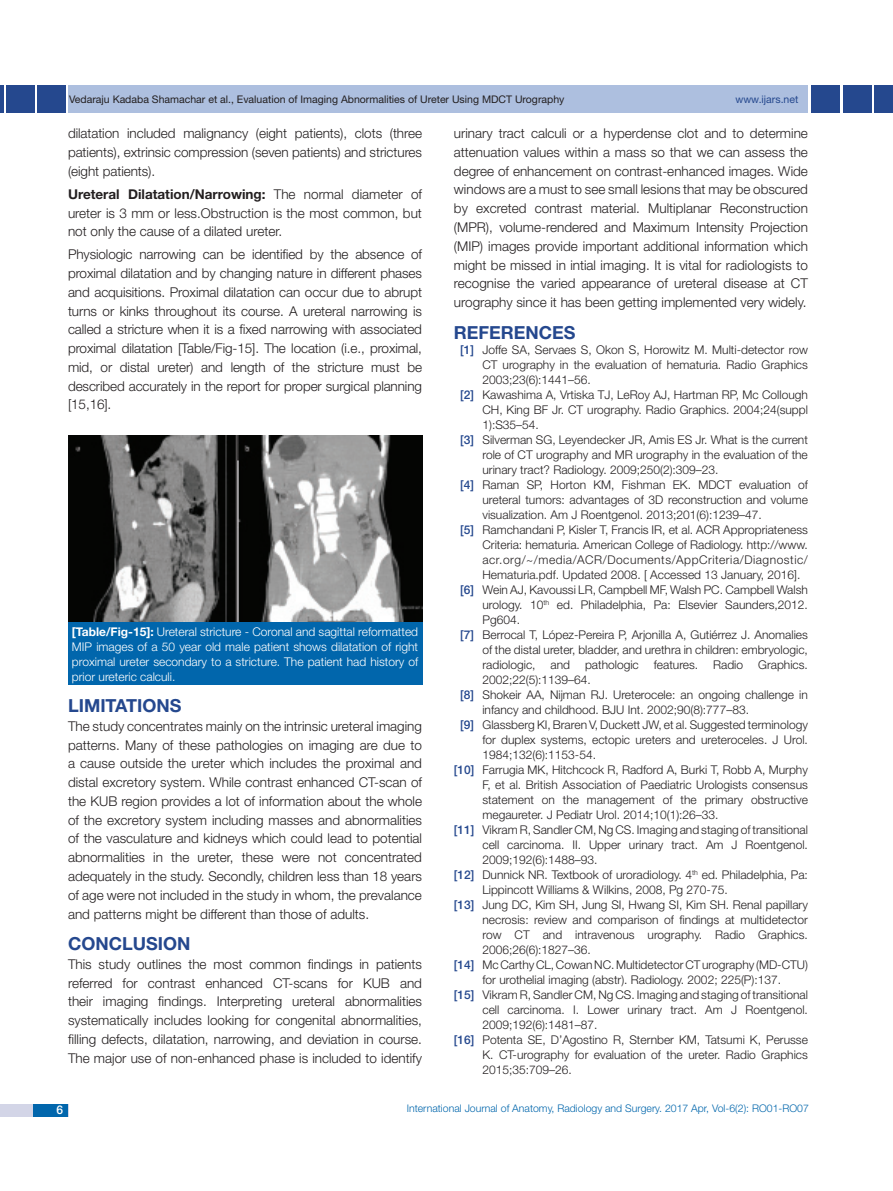
<style>
.page{position:relative;width:893px;height:1191px;background:#fff}
.page>*{position:absolute;margin:0;border:0;box-sizing:border-box;transform-origin:0 0}
.Heading{font:700 18px "Helvetica Neue";color:#25488e}
.Body_Text{font:300 13.5px/18.8px "Helvetica Neue";color:#231f20;text-align:justify}
.Reference_text{font:300 12px/15px "Helvetica Neue";color:#231f20;text-align:justify}
.Table_text{font:300 12px/15px "Helvetica Neue";color:#fff;text-align:justify}
.t1{font:500 12px "Helvetica Neue";color:#fff}
.t2{font:10.5px "Helvetica Neue";color:#231f20}
.t3{font:300 10.5px "Helvetica Neue";color:#0166ac}
.t4{font:10.5px "Helvetica Neue";color:#25488e}
.s1{font-weight:700}
.s2{font-weight:500;color:#25488e}
</style>
<div class="page">
<hr style="left:0;top:85px;width:4px;height:28px;background:#25488e">
<div style="left:6px;top:85px;width:29px;height:28px;background:#25488e"></div>
<div style="left:68px;top:85px;width:740px;height:28px;background:#adbfdf"></div>
<div style="left:875px;top:85px;width:18px;height:28px;background:#25488e"></div>
<div style="left:843px;top:85px;width:29px;height:28px;background:#25488e"></div>
<div style="left:811px;top:85px;width:29px;height:28px;background:#25488e"></div>
<div style="left:0;top:1103px;width:68px;height:13px;background:#d3d5e7"></div>
<div style="left:33px;top:1103px;width:35px;height:13px;background:#0166ac"></div>
<div style="left:37px;top:85px;width:29px;height:28px;background:#25488e"></div>
<img style="left:68px;top:435px;width:354px;height:187px">
<div style="left:68px;top:622px;width:354px;height:63px;background:#0166ac"></div>
<p class="t2" style="left:69px;top:93px;width:497px">Vedaraju Kadaba Shamachar et al., Evaluation of Imaging Abnormalities of Ureter Using MDCT Urography</p>
<p class="t4" style="left:735px;top:93px;width:64px">www.ijars.net</p>
<p class="Body_Text" style="left:68px;top:124px;width:355px">dilatation included malignancy (eight patients), clots (three patients), extrinsic compression (seven patients) and strictures (eight patients).</p>
<p class="Body_Text" style="left:68px;top:184px;width:355px"><span class="s1">URETERAL DILATATION/NARROWING:</span> The normal diameter of ureter is 3 mm or less.Obstruction is the most common, but not only the cause of a dilated ureter.</p>
<p class="Body_Text" style="left:68px;top:245px;width:356px">Physiologic narrowing can be identified by the absence of proximal dilatation and by changing nature in different phases and acquisitions. Proximal dilatation can occur due to abrupt turns or kinks throughout its course. A ureteral narrowing is called a stricture when it is a fixed narrowing with associated proximal dilatation [Table/Fig-15]. The location (i.e., proximal, mid, or distal ureter) and length of the stricture must be described accurately in the report for proper surgical planning [15,16].</p>
<p class="Body_Text" style="left:454px;top:124px;width:356px">urinary tract calculi or a hyperdense clot and to determine attenuation values within a mass so that we can assess the degree of enhancement on contrast-enhanced images. Wide windows are a must to see small lesions that may be obscured by excreted contrast material. Multiplanar Reconstruction (MPR), volume-rendered and Maximum Intensity Projection (MIP) images provide important additional information which might be missed in intial imaging. It is vital for radiologists to recognise the varied appearance of ureteral disease at CT urography since it has been getting implemented very widely.</p>
<p class="Heading" style="left:454px;top:321px;width:121px">REFERENCES</p>
<p class="Reference_text" style="left:482px;top:341px;width:327px;text-indent:-22px"><span class="s2">[1]</span> Joffe SA, Servaes S, Okon S, Horowitz M. Multi-detector row CT urography in the evaluation of hematuria. Radio Graphics 2003;23(6):1441–56.</p>
<p class="Reference_text" style="left:482px;top:386px;width:327px;text-indent:-22px"><span class="s2">[2]</span> Kawashima A, Vrtiska TJ, LeRoy AJ, Hartman RP, Mc Collough CH, King BF Jr. CT urography. Radio Graphics. 2004;24(suppl 1):S35–54.</p>
<p class="Reference_text" style="left:482px;top:431px;width:327px;text-indent:-22px"><span class="s2">[3]</span> Silverman SG, Leyendecker JR, Amis ES Jr. What is the current role of CT urography and MR urography in the evaluation of the urinary tract? Radiology. 2009;250(2):309–23.</p>
<p class="Reference_text" style="left:482px;top:476px;width:327px;text-indent:-22px"><span class="s2">[4]</span> Raman SP, Horton KM, Fishman EK. MDCT evaluation of ureteral tumors: advantages of 3D reconstruction and volume visualization. Am J Roentgenol. 2013;201(6):1239–47.</p>
<p class="Reference_text" style="left:482px;top:521px;width:327px;text-indent:-22px"><span class="s2">[5]</span> Ramchandani P, Kisler T, Francis IR, et al. ACR Appropriateness Criteria: hematuria. American College of Radiology. http://www. acr.org/~/media/ACR/Documents/AppCriteria/Diagnostic/ Hematuria.pdf. Updated 2008. [ Accessed 13 January, 2016].</p>
<p class="Reference_text" style="left:482px;top:581px;width:327px;text-indent:-22px"><span class="s2">[6]</span> Wein AJ, Kavoussi LR, Campbell MF, Walsh PC. Campbell Walsh urology. 10<sup>th</sup> ed. Philadelphia, Pa: Elsevier Saunders,2012.<br>Pg604.</p>
<p class="Reference_text" style="left:482px;top:626px;width:327px;text-indent:-22px"><span class="s2">[7]</span> Berrocal T, López-Pereira P, Arjonilla A, Gutiérrez J. Anomalies of the distal ureter, bladder, and urethra in children: embryologic, radiologic, and pathologic features. Radio Graphics.<br>2002;22(5):1139–64.</p>
<p class="Reference_text" style="left:482px;top:686px;width:327px;text-indent:-22px"><span class="s2">[8]</span> Shokeir AA, Nijman RJ. Ureterocele: an ongoing challenge in infancy and childhood. BJU Int. 2002;90(8):777–83.</p>
<p class="Reference_text" style="left:482px;top:716px;width:327px;text-indent:-22px"><span class="s2">[9]</span> Glassberg KI, Braren V, Duckett JW, et al. Suggested terminology for duplex systems, ectopic ureters and ureteroceles. J Urol.<br>1984;132(6):1153-54.</p>
<p class="Reference_text" style="left:482px;top:761px;width:327px;text-indent:-29px"><span class="s2">[10]</span> Farrugia MK, Hitchcock R, Radford A, Burki T, Robb A, Murphy F, et al. British Association of Paediatric Urologists consensus statement on the management of the primary obstructive megaureter. J Pediatr Urol. 2014;10(1):26–33.</p>
<p class="Reference_text" style="left:482px;top:821px;width:327px;text-indent:-29px"><span class="s2">[11]</span> Vikram R, Sandler CM, Ng CS. Imaging and staging of transitional cell carcinoma. II. Upper urinary tract. Am J Roentgenol.<br>2009;192(6):1488–93.</p>
<p class="Reference_text" style="left:482px;top:866px;width:327px;text-indent:-29px"><span class="s2">[12]</span> Dunnick NR. Textbook of uroradiology. 4<sup>th</sup> ed. Philadelphia, Pa:<br>Lippincott Williams &amp; Wilkins, 2008, Pg 270-75.</p>
<p class="Reference_text" style="left:482px;top:896px;width:327px;text-indent:-29px"><span class="s2">[13]</span> Jung DC, Kim SH, Jung SI, Hwang SI, Kim SH. Renal papillary necrosis: review and comparison of findings at multidetector row CT and intravenous urography. Radio Graphics.<br>2006;26(6):1827–36.</p>
<p class="Reference_text" style="left:454px;top:956px;width:355px;text-align:center"><span class="s2">[14]</span> Mc Carthy CL, Cowan NC. Multidetector CT urography (MD-CTU) for urothelial imaging (abstr). Radiology. 2002; 225(P):137.</p>
<p class="Reference_text" style="left:482px;top:986px;width:327px;text-indent:-29px"><span class="s2">[15]</span> Vikram R, Sandler CM, Ng CS. Imaging and staging of transitional cell carcinoma. I. Lower urinary tract. Am J Roentgenol.<br>2009;192(6):1481–87.</p>
<p class="Reference_text" style="left:482px;top:1031px;width:327px;text-indent:-29px"><span class="s2">[16]</span> Potenta SE, D’Agostino R, Sternber KM, Tatsumi K, Perusse K. CT-urography for evaluation of the ureter. Radio Graphics 2015;35:709–26.</p>
<p class="Table_text" style="left:72px;top:624px;width:348px"><span class="s1">[TABLE/FIG-15]:</span> Ureteral stricture - Coronal and sagittal reformatted MIP images of a 50 year old male patient shows dilatation of right proximal ureter secondary to a stricture. The patient had history of prior ureteric calculi.</p>
<p class="Heading" style="left:68px;top:694px;width:11px">LIMITATIO</p>
<p class="Heading" style="left:157px;top:694px;width:25px">NS</p>
<p class="Body_Text" style="left:68px;top:716px;width:356px">The study concentrates mainly on the intrinsic ureteral imaging patterns. Many of these pathologies on imaging are due to a cause outside the ureter which includes the proximal and distal excretory system. While contrast enhanced CT-scan of the KUB region provides a lot of information about the whole of the excretory system including masses and abnormalities of the vasculature and kidneys which could lead to potential abnormalities in the ureter, these were not concentrated adequately in the study. Secondly, children less than 18 years of age were not included in the study in whom, the prevalance and patterns might be different than those of adults.</p>
<p class="Heading" style="left:68px;top:932px;width:124px">CONCLUSION</p>
<p class="Body_Text" style="left:68px;top:954px;width:355px">This study outlines the most common findings in patients referred for contrast enhanced CT-scans for KUB and their imaging findings. Interpreting ureteral abnormalities systematically includes looking for congenital abnormalities, filling defects, dilatation, narrowing, and deviation in course.<br>The major use of non-enhanced phase is included to identify</p>
<p class="t1" style="left:57px;top:1102px;width:8px">6</p>
<p class="t3" style="left:407px;top:1101px;width:404px">International Journal of Anatomy, Radiology and Surgery. 2017 Apr, Vol-6(2): RO01-RO07</p>
</div>
